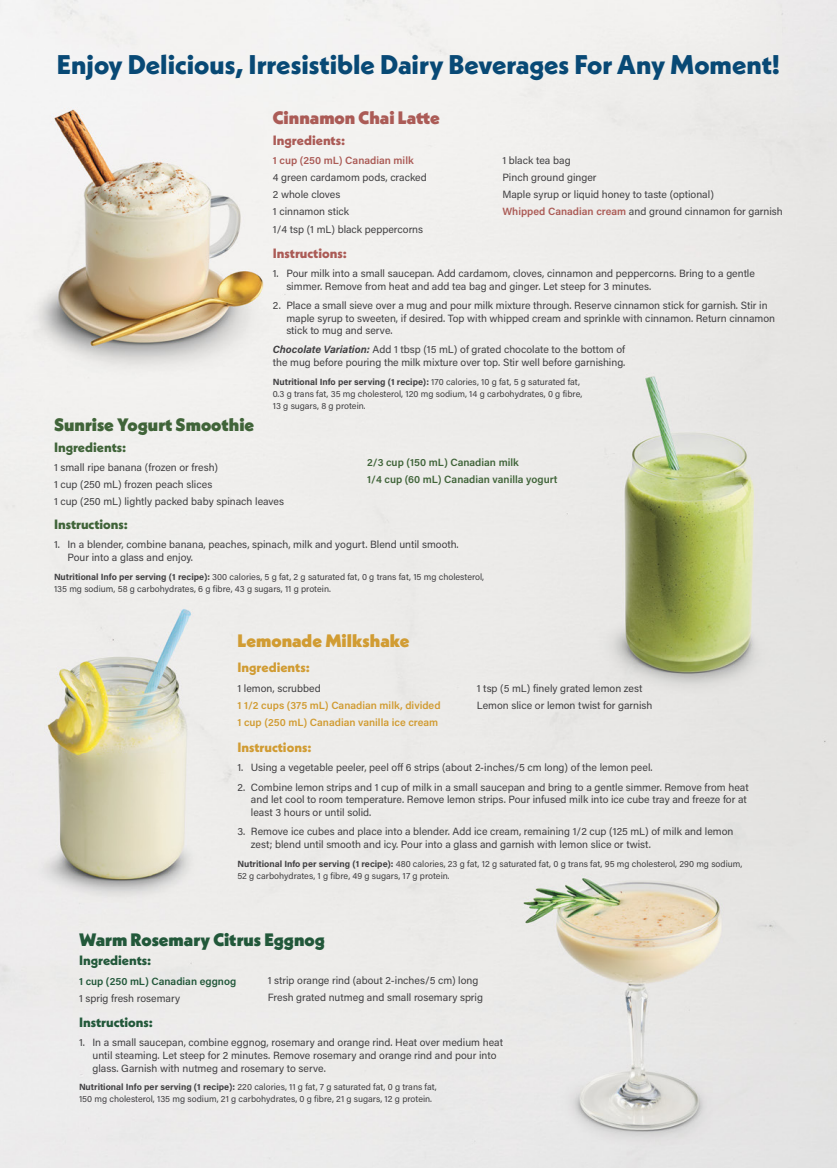
<style>
.page{position:relative;width:837px;height:1168px;background:#fff}
.page>*{position:absolute;margin:0;border:0;box-sizing:border-box;transform-origin:0 0}
.About_the_Dish{font:800 27px "Neue Kabel";color:#084975}
.Recipe_Names{font:900 18px "Neue Kabel";color:#22583a}
.Recipe_Names-2{font:900 18px "Neue Kabel";color:#406439}
.Recipe_Names-3{font:900 18px "Neue Kabel";color:#d19c33}
.Recipe_Names-4{font:900 18px "Neue Kabel";color:#ab5b56}
.About_the_Dish-2{font:800 13.5px "Neue Kabel";color:#22583a}
.About_the_Dish-3{font:800 13.5px "Neue Kabel";color:#d19c33}
.About_the_Dish-4{font:800 13.5px "Neue Kabel";color:#406439}
.About_the_Dish-5{font:800 13.5px "Neue Kabel";color:#ab5b56}
.Body_text{font:10.5px/12.6px "Acumin Pro";color:#414042}
.Ingredients{font:10.5px "Acumin Pro";color:#414042}
.Ingredients-2{font:600 10.5px "Acumin Pro";color:#d19c33}
.t1{font:600 10.5px/17.1px "Acumin Pro";color:#406439}
.Ingredients-3{font:600 10.5px "Acumin Pro";color:#22583a}
.Ingredients-4{font:600 10.5px "Acumin Pro";color:#ab5b56}
.Body_text-2{font:9px/12px "Acumin Pro";color:#414042}
.s1{font-weight:600;color:#ab5b56}
.s2{font-weight:700;font-style:italic}
.s3{font-weight:700}
</style>
<div class="page">
<img style="left:0;top:0;width:837px;height:1168px">
<p class="About_the_Dish" style="left:57px;top:48px;width:725px">Enjoy Delicious, Irresistible Dairy Beverages For Any Moment!</p>
<p class="Recipe_Names-4" style="left:273px;top:107px;width:169px">Cinnamon Chai Latte</p>
<p class="About_the_Dish-5" style="left:273px;top:131px;width:74px">Ingredients:</p>
<p class="Ingredients-4" style="left:273px;top:153px;width:142px">1 cup (250 mL) Canadian milk</p>
<p class="Ingredients" style="left:273px;top:170px;width:155px">4 green cardamom pods, cracked</p>
<p class="Ingredients" style="left:273px;top:187px;width:69px">2 whole cloves</p>
<p class="Ingredients" style="left:273px;top:204px;width:78px">1 cinnamon stick</p>
<p class="Ingredients" style="left:273px;top:222px;width:152px">1/4 tsp (1 mL) black peppercorns</p>
<p class="Body_text" style="left:502px;top:151px;width:282px;line-height:17.1px">1 black tea bag<br>Pinch ground ginger<br>Maple syrup or liquid honey to taste (optional)<br><span class="s1">Whipped Canadian cream</span> and ground cinnamon for garnish</p>
<p class="Recipe_Names-2" style="left:54px;top:413px;width:202px">Sunrise Yogurt Smoothie</p>
<p class="About_the_Dish-5" style="left:273px;top:244px;width:76px">Instructions:</p>
<p class="Body_text" style="left:286px;top:267px;width:470px;text-indent:-14px">1. Pour milk into a small saucepan. Add cardamom, cloves, cinnamon and peppercorns. Bring to a gentle simmer. Remove from heat and add tea bag and ginger. Let steep for 3 minutes.</p>
<p class="Body_text" style="left:286px;top:298px;width:490px;text-indent:-14px">2. Place a small sieve over a mug and pour milk mixture through. Reserve cinnamon stick for garnish. Stir in maple syrup to sweeten, if desired. Top with whipped cream and sprinkle with cinnamon. Return cinnamon stick to mug and serve.</p>
<p class="Body_text" style="left:273px;top:343px;width:354px"><span class="s2">Chocolate Variation:</span> Add 1 tbsp (15 mL) of grated chocolate to the bottom of the mug before pouring the milk mixture over top. Stir well before garnishing.</p>
<p class="Body_text-2" style="left:273px;top:375px;width:311px"><span class="s3">Nutritional Info per serving (1 recipe):</span> 170 calories, 10 g fat, 5 g saturated fat,<br>0.3 g trans fat, 35 mg cholesterol, 120 mg sodium, 14 g carbohydrates, 0 g fibre,<br>13 g sugars, 8 g protein.</p>
<p class="About_the_Dish-4" style="left:54px;top:438px;width:74px">Ingredients:</p>
<p class="Ingredients" style="left:54px;top:460px;width:165px">1 small ripe banana (frozen or fresh)</p>
<p class="Ingredients" style="left:54px;top:477px;width:160px">1 cup (250 mL) frozen peach slices</p>
<p class="Ingredients" style="left:54px;top:494px;width:232px">1 cup (250 mL) lightly packed baby spinach leaves</p>
<p class="t1" style="left:367px;top:454px;width:192px">2/3 cup (150 mL) Canadian milk<br>1/4 cup (60 mL) Canadian vanilla yogurt</p>
<p class="About_the_Dish-4" style="left:54px;top:515px;width:76px">Instructions:</p>
<p class="Body_text" style="left:68px;top:538px;width:393px;text-indent:-14px">1. In a blender, combine banana, peaches, spinach, milk and yogurt. Blend until smooth.<br>Pour into a glass and enjoy.</p>
<p class="Body_text-2" style="left:54px;top:570px;width:432px"><span class="s3">Nutritional Info per serving (1 recipe):</span> 300 calories, 5 g fat, 2 g saturated fat, 0 g trans fat, 15 mg cholesterol,<br>135 mg sodium, 58 g carbohydrates, 6 g fibre, 43 g sugars, 11 g protein.</p>
<p class="Recipe_Names-3" style="left:237px;top:629px;width:174px">Lemonade Milkshake</p>
<p class="About_the_Dish-3" style="left:237px;top:659px;width:74px">Ingredients:</p>
<p class="Ingredients" style="left:237px;top:681px;width:85px">1 lemon, scrubbed</p>
<p class="Ingredients-2" style="left:237px;top:698px;width:205px">1 1/2 cups (375 mL) Canadian milk, divided</p>
<p class="Ingredients-2" style="left:237px;top:715px;width:202px">1 cup (250 mL) Canadian vanilla ice cream</p>
<p class="Body_text" style="left:477px;top:679px;width:177px;line-height:17.1px">1 tsp (5 mL) finely grated lemon zest<br>Lemon slice or lemon twist for garnish</p>
<p class="About_the_Dish-3" style="left:237px;top:739px;width:76px">Instructions:</p>
<p class="Body_text" style="left:237px;top:761px;width:417px">1. Using a vegetable peeler, peel off 6 strips (about 2-inches/5 cm long) of the lemon peel.</p>
<p class="Body_text" style="left:251px;top:780px;width:499px;text-indent:-14px">2. Combine lemon strips and 1 cup of milk in a small saucepan and bring to a gentle simmer. Remove from heat and let cool to room temperature. Remove lemon strips. Pour infused milk into ice cube tray and freeze for at least 3 hours or until solid.</p>
<p class="Body_text" style="left:251px;top:825px;width:484px;text-indent:-14px">3. Remove ice cubes and place into a blender. Add ice cream, remaining 1/2 cup (125 mL) of milk and lemon zest; blend until smooth and icy. Pour into a glass and garnish with lemon slice or twist.</p>
<p class="Body_text-2" style="left:237px;top:857px;width:506px"><span class="s3">Nutritional Info per serving (1 recipe):</span> 480 calories, 23 g fat, 12 g saturated fat, 0 g trans fat, 95 mg cholesterol, 290 mg sodium,<br>52 g carbohydrates, 1 g fibre, 49 g sugars, 17 g protein.</p>
<p class="Recipe_Names" style="left:79px;top:928px;width:247px">Warm Rosemary Citrus Eggnog</p>
<p class="Ingredients" style="left:268px;top:972px;width:212px">1 strip orange rind (about 2-inches/5 cm) long</p>
<p class="Ingredients" style="left:268px;top:989px;width:217px">Fresh grated nutmeg and small rosemary sprig</p>
<p class="About_the_Dish-2" style="left:79px;top:952px;width:74px">Ingredients:</p>
<p class="Ingredients-3" style="left:79px;top:973px;width:159px">1 cup (250 mL) Canadian eggnog</p>
<p class="Ingredients" style="left:79px;top:991px;width:103px">1 sprig fresh rosemary</p>
<p class="About_the_Dish-2" style="left:79px;top:1014px;width:76px">Instructions:</p>
<p class="Body_text" style="left:93px;top:1036px;width:412px;text-indent:-14px">1. In a small saucepan, combine eggnog, rosemary and orange rind. Heat over medium heat until steaming. Let steep for 2 minutes. Remove rosemary and orange rind and pour into glass. Garnish with nutmeg and rosemary to serve.</p>
<p class="Body_text-2" style="left:79px;top:1081px;width:359px"><span class="s3">Nutritional Info per serving (1 recipe):</span> 220 calories, 11 g fat, 7 g saturated fat, 0 g trans fat,<br>150 mg cholesterol, 135 mg sodium, 21 g carbohydrates, 0 g fibre, 21 g sugars, 12 g protein.</p>
</div>
